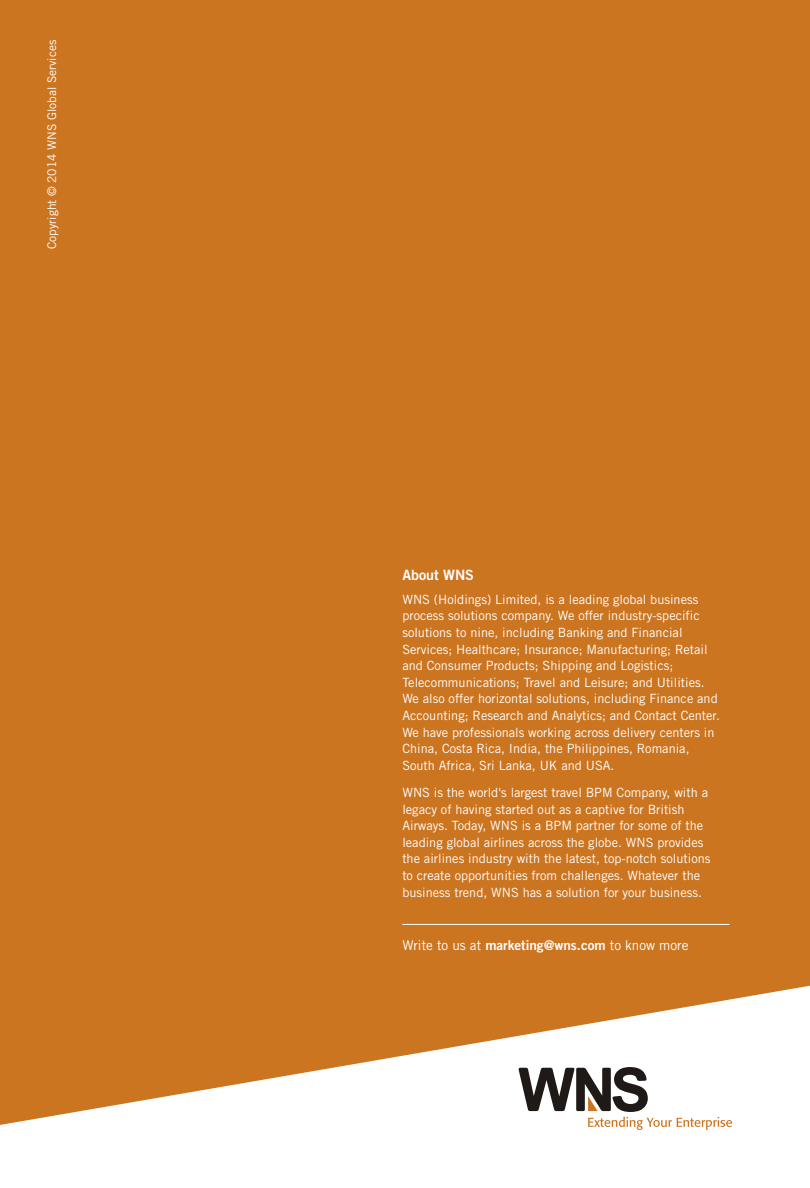
<style>
.page{position:relative;width:810px;height:1188px;background:#fff}
.page>*{position:absolute;margin:0;border:0;box-sizing:border-box;transform-origin:0 0}
.t1{font:14.25px "Trade Gothic Bold Two";color:#fff}
.t2{font:13.5px "Trade Gothic";color:#fff}
.t3{font:12.75px/16.6px "Trade Gothic";color:#fff}
.t4{font:12px "Trade Gothic";color:#fff}
.s1{font-family:"Trade Gothic Bold Two"}
</style>
<div class="page">
<div style="left:0;top:0;width:810px;height:1125px;background:#cc7521"></div>
<hr style="left:402px;top:924px;width:328px;height:1px;background:#fff">
<svg style="left:518px;top:1067px;width:214px;height:63px"></svg>
<p class="t4" style="left:47px;top:249px;width:211px;rotate:-90deg">Copyright © 2014 WNS Global Services</p>
<p class="t1" style="left:402px;top:569px;width:73px">About WNS</p>
<p class="t3" style="left:402px;top:592px;width:319px">WNS (Holdings) Limited, is a leading global business process solutions company. We offer industry-specific solutions to nine, including Banking and Financial Services; Healthcare; Insurance; Manufacturing; Retail and Consumer Products; Shipping and Logistics; Telecommunications; Travel and Leisure; and Utilities.<br>We also offer horizontal solutions, including Finance and Accounting; Research and Analytics; and Contact Center.<br>We have professionals working across delivery centers in China, Costa Rica, India, the Philippines, Romania, South Africa, Sri Lanka, UK and USA.</p>
<p class="t3" style="left:402px;top:785px;width:310px">WNS is the world's largest travel BPM Company, with a legacy of having started out as a captive for British Airways. Today, WNS is a BPM partner for some of the leading global airlines across the globe. WNS provides the airlines industry with the latest, top-notch solutions to create opportunities from challenges. Whatever the business trend, WNS has a solution for your business.</p>
<p class="t2" style="left:403px;top:939px;width:287px">Write to us at <span class="s1">marketing@wns.com</span> to know more</p>
</div>
